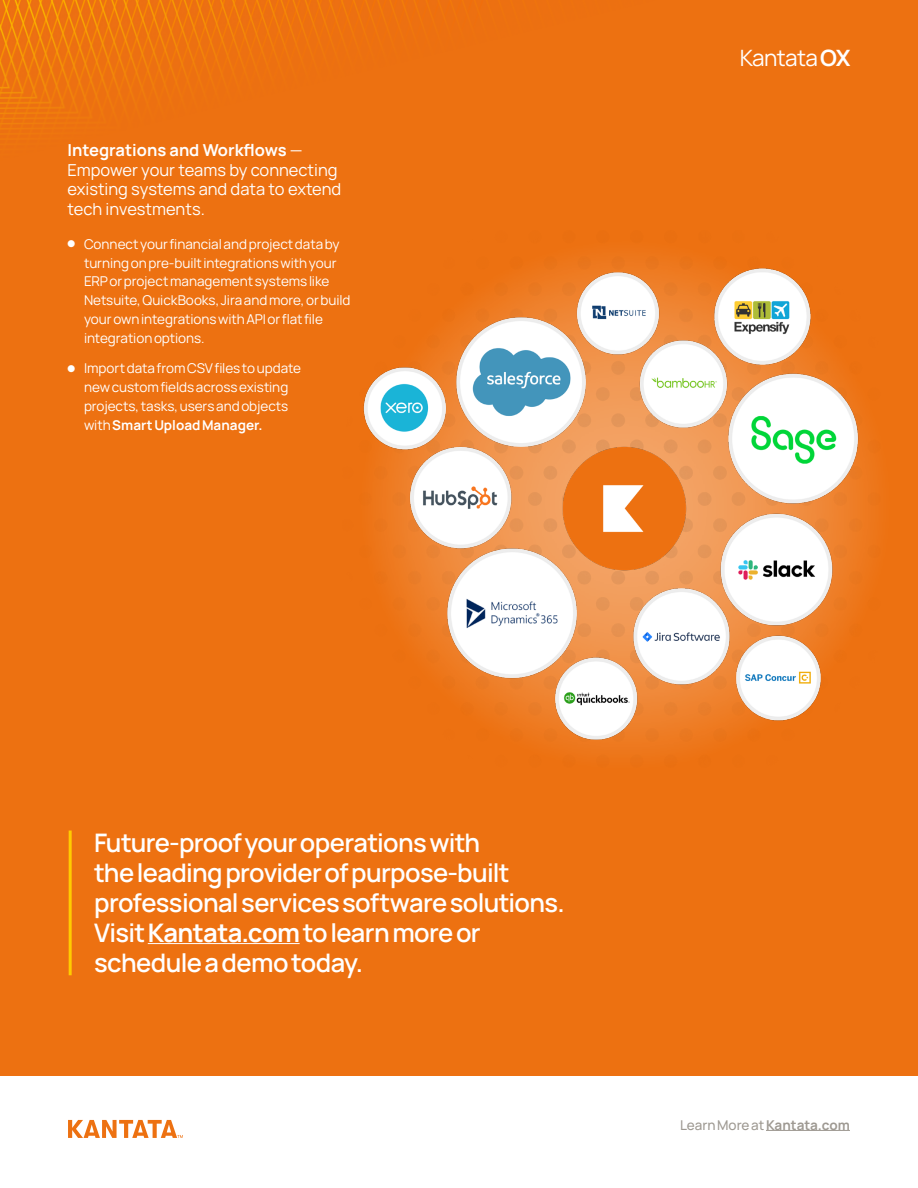
<style>
.page{position:relative;width:918px;height:1188px;background:#fff}
.page>*{position:absolute;margin:0;border:0;box-sizing:border-box;transform-origin:0 0}
._2_intro{font:600 25.5px/30px "Manrope";letter-spacing:-.025em;color:#fff}
._3_body_heading{font:22.5px "Manrope";letter-spacing:-.025em;color:#fff}
.Paragraph_Style_2{font:16.5px/19.8px "Manrope";color:#fff}
.t1{font:13.5px/18.8px "Manrope";letter-spacing:-.005em;color:#fff}
.t2{font:500 13.5px "Manrope";color:#9e9992}
.s1{font-weight:700}
</style>
<div class="page">
<hr style="left:766px;top:1130px;width:84px;height:1px;background:#9e9992">
<svg style="left:68px;top:1120px;width:115px;height:18px"></svg>
<div style="left:0;top:0;width:918px;height:1076px;background:#ed7111"></div>
<img style="left:0;top:0;width:404px;height:129px">
<img style="left:363px;top:257px;width:510px;height:495px">
<hr style="left:148px;top:943px;width:152px;height:1px;background:#fff">
<hr style="left:69px;top:831px;width:3px;height:144px;background:#ffcb00">
<p class="Paragraph_Style_2" style="left:68px;top:139px;width:275px"><span class="s1">Integrations and Workflows</span> —<br>Empower your teams by connecting existing systems and data to extend tech investments.</p>
<p class="t1" style="left:84px;top:234px;width:268px;text-indent:-16px">● Connect your financial and project data by turning on pre-built integrations with your ERP or project management systems like Netsuite, QuickBooks, Jira and more, or build your own integrations with API or flat file integration options.</p>
<p class="t1" style="left:84px;top:359px;width:219px;text-indent:-16px">● Import data from CSV files to update new custom fields across existing projects, tasks, users and objects with <span class="s1">Smart Upload Manager.</span></p>
<p class="_3_body_heading" style="left:740px;top:42px;width:112px">Kantata <span class="s1">OX</span></p>
<p class="_2_intro" style="left:94px;top:827px;width:472px">Future-proof your operations with<br>the leading provider of purpose-built professional services software solutions.<br>Visit <span class="s1">Kantata.com</span> to learn more or schedule a demo today.</p>
<p class="t2" style="left:680px;top:1115px;width:171px">Learn More at <span class="s1">Kantata.com</span></p>
</div>
